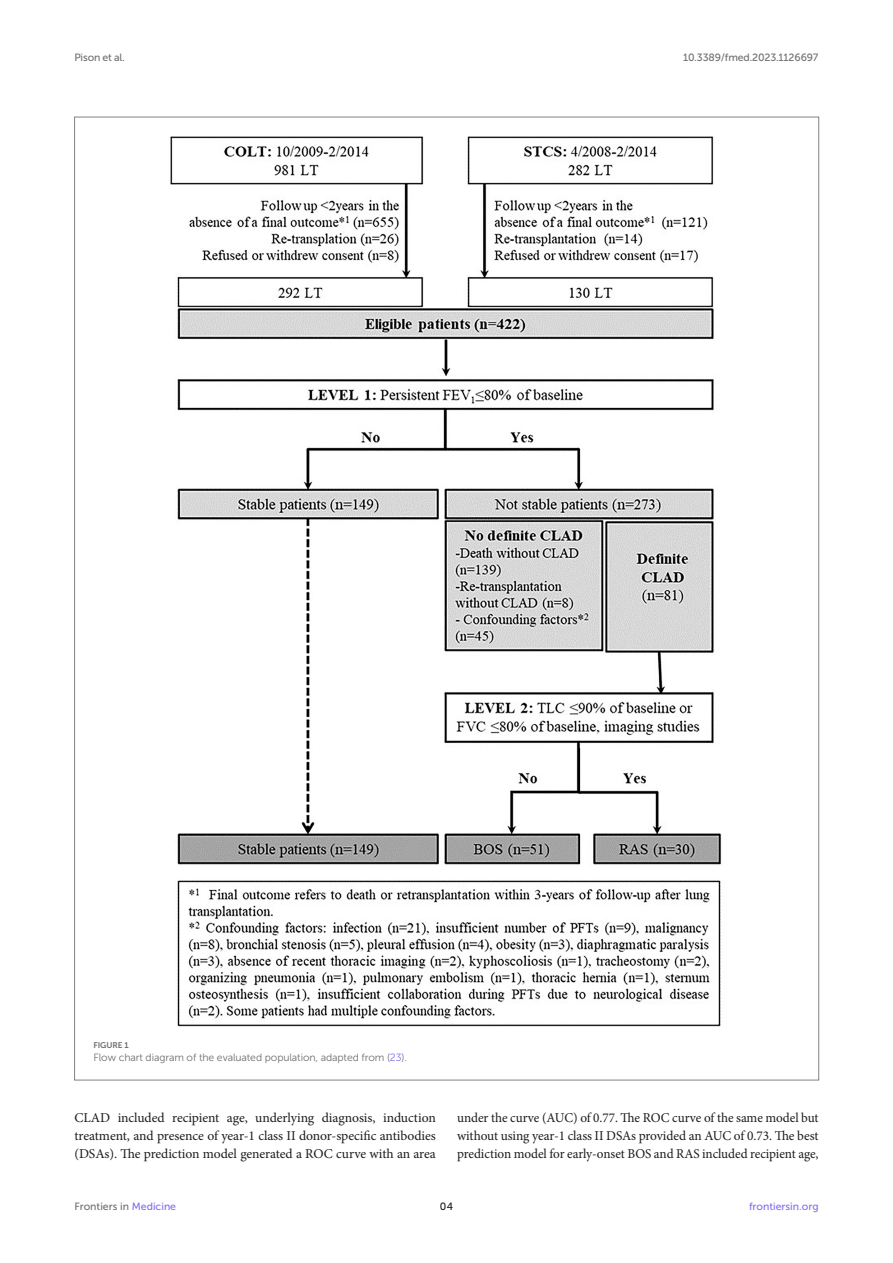
<style>
.page{position:relative;width:893px;height:1263px;background:#fff}
.page>*{position:absolute;margin:0;border:0;box-sizing:border-box;transform-origin:0 0}
.TEXT_FLUSH{font:13.5px/18px "Minion Pro";letter-spacing:-.005em;color:#1b1c1b;text-align:justify}
.FIG_LEG{font:10.5px "Museo Sans 300";letter-spacing:-.01em;color:#706f70}
.t1{font:10.5px "Museo Sans 500";letter-spacing:-.015em;color:#706f70}
.t2{font:10.5px "Museo Sans 500";color:#856df0}
.t3{font:10.5px "Museo Sans 500";color:#1b1c1b}
.FIG_HD{font:8.25px "Museo Sans 700";letter-spacing:-.01em;color:#706f70}
.s1{color:#856df0}
</style>
<div class="page">
<img style="left:170px;top:136px;width:552px;height:891px">
<p class="t1" style="left:74px;top:51px;width:52px">Pison et al.</p>
<p class="t1" style="left:683px;top:51px;width:137px">10.3389/fmed.2023.1126697</p>
<p class="FIG_HD" style="left:94px;top:1040px;width:37px">FIGURE 1</p>
<p class="FIG_LEG" style="left:94px;top:1052px;width:315px">Flow chart diagram of the evaluated population, adapted from (<span class="s1">23</span>).</p>
<p class="TEXT_FLUSH" style="left:74px;top:1109px;width:363px">CLAD included recipient age, underlying diagnosis, induction treatment, and presence of year-1 class II donor-specific antibodies (DSAs). The prediction model generated a ROC curve with an area</p>
<p class="TEXT_FLUSH" style="left:457px;top:1109px;width:363px">under the curve (AUC) of 0.77. The ROC curve of the same model but without using year-1 class II DSAs provided an AUC of 0.73. The best prediction model for early-onset BOS and RAS included recipient age,</p>
<p class="t1" style="left:74px;top:1200px;width:103px">Frontiers in <span class="s1">Medicine</span></p>
<p class="t3" style="left:440px;top:1200px;width:15px">04</p>
<p class="t2" style="left:749px;top:1200px;width:71px">frontiersin.org</p>
</div>
